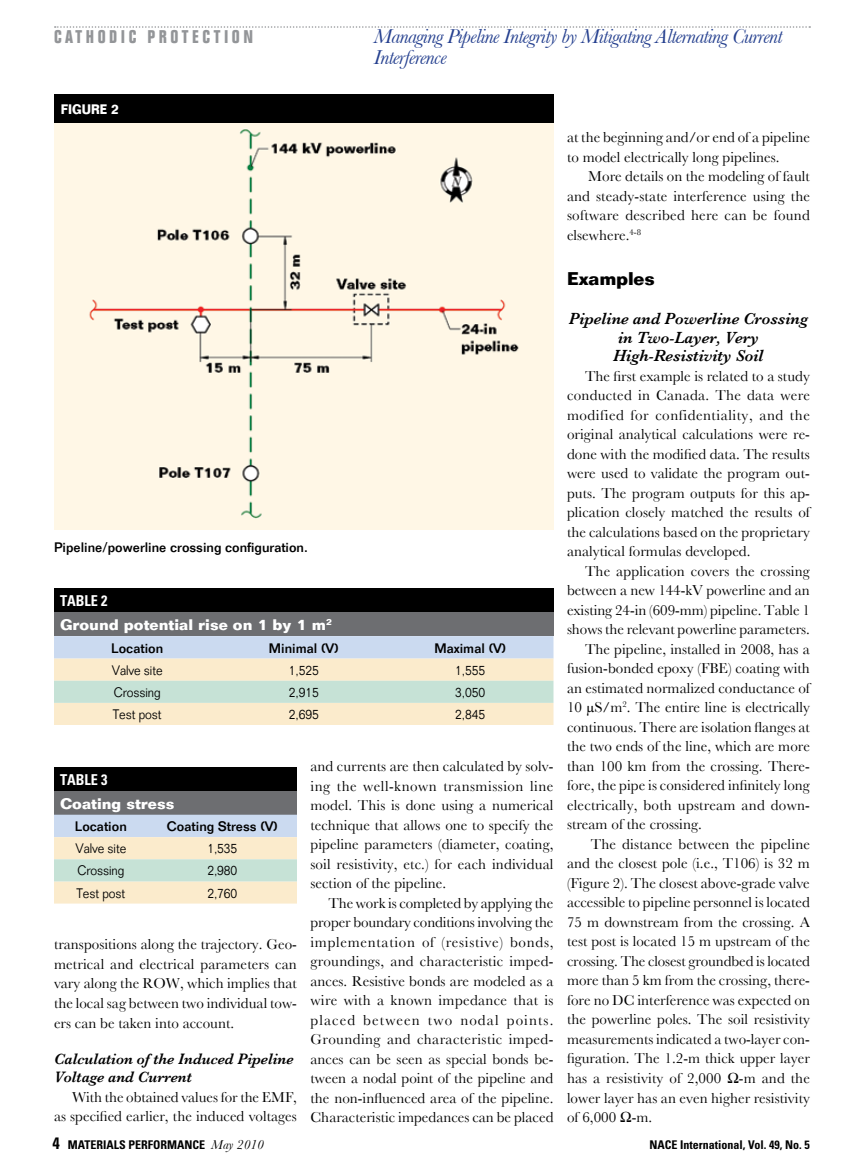
<style>
.page{position:relative;width:864px;height:1175px;background:#fff}
.page>*{position:absolute;margin:0;border:0;box-sizing:border-box;transform-origin:0 0}
.t1{font:italic 21px/21px "Baskerville";letter-spacing:-.03em;color:#25408f}
.t2{font:700 condensed 18px "Folio";letter-spacing:.2em;color:#939598}
.t3{font:700 18px "Folio";letter-spacing:-.01em;color:#000}
.t4{font:italic 600 16.5px/18.5px "Baskerville";letter-spacing:-.005em;color:#000;text-align:center}
.t5{font:italic 600 15.45px/18.5px "Baskerville";letter-spacing:-.005em;color:#000}
.t6{font:15px/19.5px "Baskerville";color:#000;text-align:justify}
.t7{font:700 15px "Folio";letter-spacing:.005em;color:#fff}
.t8{font:700 condensed 15px "Univers";color:#fff;scale:.95 1}
.t9{font:300 13.5px "Folio";letter-spacing:-.005em;color:#000;scale:.9 1}
.t10{font:500 13.5px "Folio";letter-spacing:.005em;color:#000}
.t11{font:700 13.5px "Folio";color:#fff;scale:.85 1}
.t12{font:700 condensed 12px "Univers";color:#000}
.s1{font-size:16.5px}
.s2{font-family:"Baskerville";font-weight:400;font-style:italic;font-stretch:normal;font-size:13.5px}
</style>
<div class="page">
<div style="left:54px;top:123px;width:500px;height:406px;background:#fff7e6"></div>
<svg style="left:55px;top:26px;width:755px;height:2px"></svg>
<div style="left:54px;top:94px;width:500px;height:29px;background:#000"></div>
<div style="left:54px;top:588px;width:500px;height:24px;background:#000"></div>
<div style="left:54px;top:612px;width:500px;height:24px;background:#6d6e71"></div>
<svg style="left:54px;top:636px;width:500px;height:89px;background:#e1e4d7"></svg>
<div style="left:54px;top:766px;width:243px;height:24px;background:#000"></div>
<div style="left:54px;top:790px;width:243px;height:24px;background:#6d6e71"></div>
<svg style="left:54px;top:814px;width:243px;height:89px;background:#e0e3d7"></svg>
<p class="t2" style="left:54px;top:26px;width:201px">CATHODIC PROTECTION</p>
<h1 class="t1" style="left:374px;top:25px;width:410px">Managing Pipeline Integrity by Mitigating Alternating Current<br>Interference</h1>
<p class="t11" style="left:61px;top:101px;width:70px">FIGURE 2</p>
<p class="t10" style="left:54px;top:539px;width:255px">Pipeline/powerline crossing configuration.</p>
<p class="t8" style="left:60px;top:591px;width:51px">table 2</p>
<p class="t7" style="left:60px;top:615px;width:273px">Ground potential rise on 1 by 1 m<sup>2</sup></p>
<p class="t10" style="left:111px;top:639px;width:54px">Location</p>
<p class="t10" style="left:269px;top:639px;width:71px">Minimal (V)</p>
<p class="t10" style="left:434px;top:639px;width:73px">Maximal (V)</p>
<p class="t9" style="left:112px;top:662px;width:58px">Valve site</p>
<p class="t9" style="left:289px;top:662px;width:35px">1,525</p>
<p class="t9" style="left:455px;top:662px;width:35px">1,555</p>
<p class="t9" style="left:114px;top:684px;width:53px">Crossing</p>
<p class="t9" style="left:289px;top:684px;width:35px">2,915</p>
<p class="t9" style="left:455px;top:684px;width:35px">3,050</p>
<p class="t9" style="left:113px;top:706px;width:56px">Test post</p>
<p class="t9" style="left:289px;top:706px;width:35px">2,695</p>
<p class="t9" style="left:455px;top:706px;width:35px">2,845</p>
<p class="t8" style="left:60px;top:770px;width:51px">table 3</p>
<p class="t7" style="left:60px;top:794px;width:116px">Coating stress</p>
<p class="t10" style="left:75px;top:818px;width:54px">Location</p>
<p class="t10" style="left:167px;top:818px;width:112px">Coating Stress (V)</p>
<p class="t9" style="left:76px;top:840px;width:58px">Valve site</p>
<p class="t9" style="left:207px;top:840px;width:35px">1,535</p>
<p class="t9" style="left:78px;top:862px;width:53px">Crossing</p>
<p class="t9" style="left:207px;top:862px;width:35px">2,980</p>
<p class="t9" style="left:76px;top:884px;width:56px">Test post</p>
<p class="t9" style="left:207px;top:884px;width:35px">2,760</p>
<p class="t6" style="left:54px;top:934px;width:244px">transpositions along the trajectory. Geo&shy;metrical and electrical parameters can vary along the ROW, which implies that the local sag between two individual tow&shy;ers can be taken into account.</p>
<p class="t5" style="left:54px;top:1049px;width:241px">Calculation of the Induced Pipeline<br>Voltage and Current</p>
<p class="t6" style="left:54px;top:1087px;width:245px;text-align:right">With the obtained values for the EMF,<br>as specified earlier, the induced voltages</p>
<p class="t6" style="left:310px;top:756px;width:245px">and currents are then calculated by solv&shy;ing the well-known transmission line model. This is done using a numerical technique that allows one to specify the pipeline parameters (diameter, coating, soil resistivity, etc.) for each individual section of the pipeline.</p>
<p class="t6" style="left:310px;top:893px;width:245px;text-indent:18px">The work is completed by applying the proper boundary conditions involving the implementation of (resistive) bonds, groundings, and characteristic imped&shy;ances. Resistive bonds are modeled as a wire with a known impedance that is placed between two nodal points.<br>Grounding and characteristic imped&shy;ances can be seen as special bonds be&shy;tween a nodal point of the pipeline and the non-influenced area of the pipeline.<br>Characteristic impedances can be placed</p>
<p class="t6" style="left:567px;top:127px;width:244px">at the beginning and/or end of a pipeline to model electrically long pipelines.</p>
<p class="t6" style="left:567px;top:166px;width:245px;text-indent:21px">More details on the modeling of fault and steady-state interference using the software described here can be found elsewhere.<sup>4-8</sup></p>
<p class="t3" style="left:567px;top:267px;width:89px">Examples</p>
<p class="t4" style="left:569px;top:309px;width:241px">Pipeline and Powerline Crossing in Two-Layer, Very<br>High-Resistivity Soil</p>
<p class="t6" style="left:567px;top:366px;width:244px;text-indent:18px">The first example is related to a study conducted in Canada. The data were modified for confidentiality, and the original analytical calculations were re&shy;done with the modified data. The results were used to validate the program out&shy;puts. The program outputs for this ap&shy;plication closely matched the results of the calculations based on the proprietary analytical formulas developed.</p>
<p class="t6" style="left:585px;top:561px;width:226px">The application covers the crossing</p>
<p class="t6" style="left:567px;top:580px;width:244px">between a new 144-kV powerline and an</p>
<p class="t6" style="left:567px;top:600px;width:244px">existing 24-in (609-mm) pipeline. Table 1</p>
<p class="t6" style="left:567px;top:619px;width:245px">shows the relevant powerline parameters.</p>
<p class="t6" style="left:585px;top:639px;width:226px">The pipeline, installed in 2008, has a</p>
<p class="t6" style="left:567px;top:658px;width:244px">fusion-bonded epoxy (FBE) coating with</p>
<p class="t6" style="left:567px;top:678px;width:244px">an estimated normalized conductance of</p>
<p class="t6" style="left:567px;top:697px;width:244px">10 µS/m<sup>2</sup>. The entire line is electrically</p>
<p class="t6" style="left:567px;top:717px;width:244px">continuous. There are isolation flanges at</p>
<p class="t6" style="left:567px;top:736px;width:244px">the two ends of the line, which are more</p>
<p class="t6" style="left:567px;top:756px;width:244px">than 100 km from the crossing. There-</p>
<p class="t6" style="left:567px;top:775px;width:244px">fore, the pipe is considered infinitely long</p>
<p class="t6" style="left:567px;top:795px;width:244px">electrically, both upstream and down-</p>
<p class="t6" style="left:567px;top:814px;width:136px">stream of the crossing.</p>
<p class="t6" style="left:591px;top:834px;width:221px">The distance between the pipeline</p>
<p class="t6" style="left:567px;top:853px;width:244px">and the closest pole (i.e., T106) is 32 m</p>
<p class="t6" style="left:567px;top:873px;width:244px">(Figure 2). The closest above-grade valve</p>
<p class="t6" style="left:567px;top:892px;width:244px">accessible to pipeline personnel is located</p>
<p class="t6" style="left:567px;top:912px;width:244px">75 m downstream from the crossing. A</p>
<p class="t6" style="left:567px;top:931px;width:244px">test post is located 15 m upstream of the</p>
<p class="t6" style="left:567px;top:951px;width:245px">crossing. The closest groundbed is located</p>
<p class="t6" style="left:567px;top:970px;width:244px">more than 5 km from the crossing, there-</p>
<p class="t6" style="left:567px;top:990px;width:244px">fore no DC interference was expected on</p>
<p class="t6" style="left:567px;top:1009px;width:244px">the powerline poles. The soil resistivity</p>
<p class="t6" style="left:567px;top:1029px;width:244px">measurements indicated a two-layer con-</p>
<p class="t6" style="left:567px;top:1048px;width:244px">figuration. The 1.2-m thick upper layer</p>
<p class="t6" style="left:567px;top:1068px;width:244px">has a resistivity of 2,000 -m and the</p>
<p class="t6" style="left:567px;top:1087px;width:244px">lower layer has an even higher resistivity</p>
<p class="t6" style="left:567px;top:1107px;width:87px">of 6,000 -m.</p>
<p class="t12" style="left:52px;top:1137px;width:213px"><span class="s1">4</span> MATERIALS PERFORMANCE <span class="s2">May 2010</span></p>
<p class="t12" style="left:650px;top:1137px;width:162px">NACE International, Vol. 49, No. 5</p>
</div>
